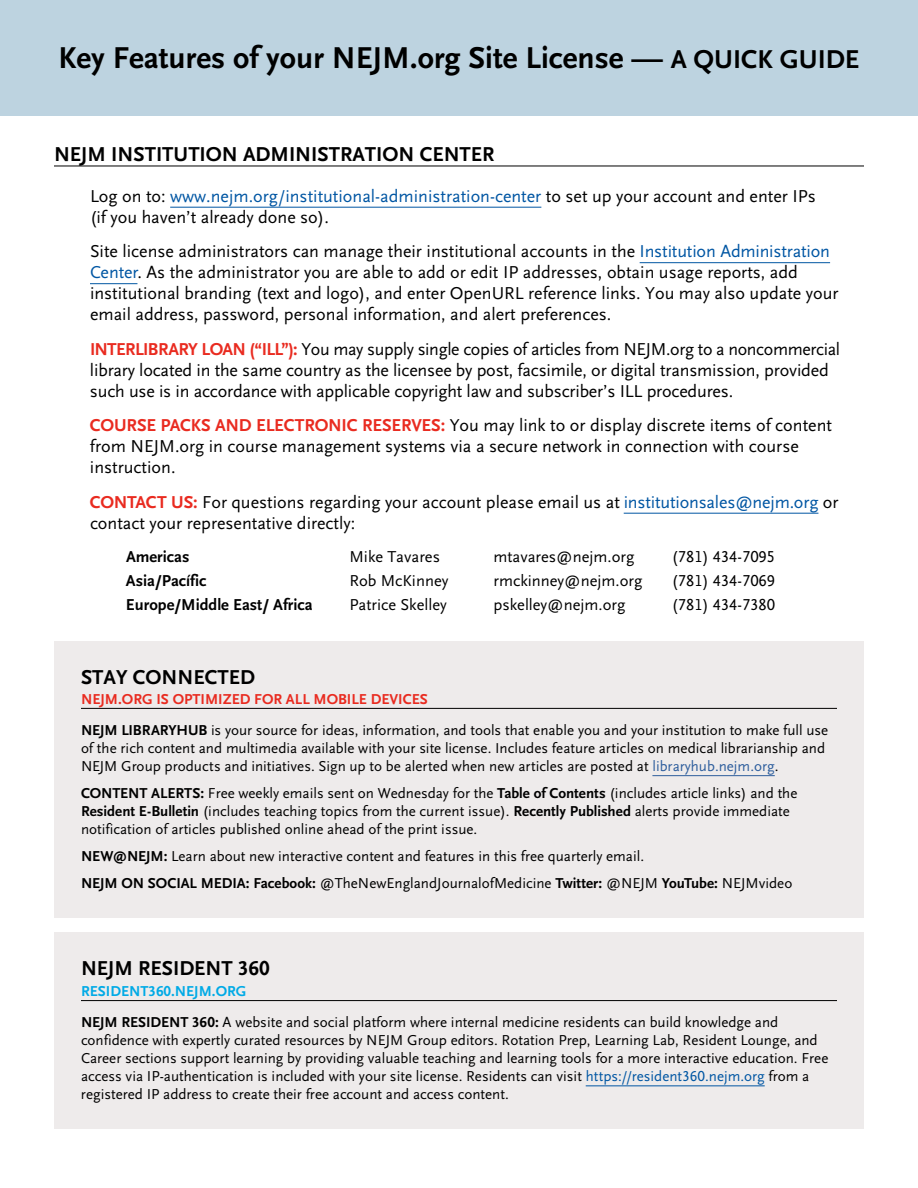
<style>
.page{position:relative;width:918px;height:1188px;background:#fff}
.page>*{position:absolute;margin:0;border:0;box-sizing:border-box;transform-origin:0 0}
.t1{font:700 31.5px "OTNEJM Scala Sans LF";color:#000}
.t2{font:700 21px "OTNEJM Scala Sans LF";color:#000}
.t3{font:18px/21px "OTNEJM Scala Sans LF";color:#000}
.t4{font:16.5px "OTNEJM Scala Sans LF";color:#000}
.t5{font:700 16.5px "OTNEJM Scala Sans LF";color:#000}
.t6{font:15px/18px "OTNEJM Scala Sans LF";color:#000}
.s1{font-size:27px}
.s2{color:#0056a3}
.s3{font-weight:700;color:#e92b20}
.s4{font-weight:700}
.s5{color:#2e5e9d}
.s6{font-weight:700;color:#00aae6}
</style>
<div class="page">
<div style="left:54px;top:642px;width:810px;height:276px;background:#eeebeb"></div>
<hr style="left:81px;top:708px;width:756px;height:1px;background:#000">
<hr style="left:652px;top:775px;width:123px;height:1px;background:#2e5e9d">
<div style="left:54px;top:932px;width:810px;height:197px;background:#eeebeb"></div>
<hr style="left:81px;top:1000px;width:756px;height:1px;background:#000">
<hr style="left:586px;top:1086px;width:179px;height:1px;background:#0056a3">
<div style="left:0;top:0;width:918px;height:115px;background:#bdd3e0"></div>
<hr style="left:54px;top:166px;width:810px;height:1px;background:#000">
<hr style="left:170px;top:207px;width:371px;height:1px;background:#0056a3">
<hr style="left:640px;top:262px;width:190px;height:1px;background:#0056a3">
<hr style="left:90px;top:283px;width:47px;height:1px;background:#0056a3">
<hr style="left:624px;top:513px;width:194px;height:1px;background:#0056a3">
<h1 class="t1" style="left:58px;top:41px;width:803px">Key Features of your NEJM.org Site License — <span class="s1">A QUICK GUIDE</span></h1>
<h2 class="t2" style="left:54px;top:143px;width:442px">NEJM INSTITUTION ADMINISTRATION CENTER</h2>
<p class="t3" style="left:90px;top:186px;width:727px">Log on to: <span class="s2">www.nejm.org/institutional-administration-center</span> to set up your account and enter IPs (if you haven’t already done so).</p>
<p class="t3" style="left:90px;top:241px;width:750px">Site license administrators can manage their institutional accounts in the <span class="s2">Institution Administration Center</span>. As the administrator you are able to add or edit IP addresses, obtain usage reports, add institutional branding (text and logo), and enter OpenURL reference links. You may also update your email address, password, personal information, and alert preferences.</p>
<p class="t3" style="left:90px;top:339px;width:752px"><span class="s3">INTERLIBRARY LOAN (“ILL”):</span> You may supply single copies of articles from NEJM.org to a noncommercial library located in the same country as the licensee by post, facsimile, or digital transmission, provided such use is in accordance with applicable copyright law and subscriber’s ILL procedures.</p>
<p class="t3" style="left:90px;top:415px;width:744px"><span class="s3">COURSE PACKS AND ELECTRONIC RESERVES:</span> You may link to or display discrete items of content from NEJM.org in course management systems via a secure network in connection with course instruction.</p>
<p class="t3" style="left:90px;top:492px;width:750px"><span class="s3">CONTACT US:</span> For questions regarding your account please email us at <span class="s2">institutionsales@nejm.org</span> or contact your representative directly:</p>
<p class="t5" style="left:126px;top:547px;width:65px">Americas</p>
<p class="t4" style="left:349px;top:547px;width:92px">Mike Tavares</p>
<p class="t4" style="left:493px;top:547px;width:142px">mtavares@nejm.org</p>
<p class="t4" style="left:672px;top:547px;width:105px">(781) 434-7095</p>
<p class="t5" style="left:126px;top:571px;width:82px">Asia/Pacífic</p>
<p class="t4" style="left:349px;top:571px;width:100px">Rob McKinney</p>
<p class="t4" style="left:493px;top:571px;width:150px">rmckinney@nejm.org</p>
<p class="t4" style="left:672px;top:571px;width:105px">(781) 434-7069</p>
<p class="t5" style="left:126px;top:595px;width:188px">Europe/Middle East/ Africa</p>
<p class="t4" style="left:349px;top:595px;width:99px">Patrice Skelley</p>
<p class="t4" style="left:493px;top:595px;width:133px">pskelley@nejm.org</p>
<p class="t4" style="left:672px;top:595px;width:105px">(781) 434-7380</p>
<h2 class="t2" style="left:81px;top:666px;width:176px">STAY CONNECTED</h2>
<p class="t6" style="left:81px;top:683px;width:749px;line-height:31.5px"><span class="s3">NEJM.ORG IS OPTIMIZED FOR ALL MOBILE DEVICES<br></span><span class="s4">NEJM LIBRARYHUB</span> is your source for ideas, information, and tools that enable you and your institution to make full use</p>
<p class="t6" style="left:81px;top:739px;width:746px">of the rich content and multimedia available with your site license. Includes feature articles on medical librarianship and<br>NEJM Group products and initiatives. Sign up to be alerted when new articles are posted at <span class="s5">libraryhub.nejm.org</span>.</p>
<p class="t6" style="left:81px;top:784px;width:718px"><span class="s4">CONTENT ALERTS:</span> Free weekly emails sent on Wednesday for the <span class="s4">Table of Contents</span> (includes article links) and the<br><span class="s4">Resident E-Bulletin</span> (includes teaching topics from the current issue). <span class="s4">Recently Published</span> alerts provide immediate notification of articles published online ahead of the print issue.</p>
<p class="t6" style="left:81px;top:843px;width:713px;line-height:27px"><span class="s4">NEW@NEJM:</span> Learn about new interactive content and features in this free quarterly email.<br><span class="s4">NEJM ON SOCIAL MEDIA: Facebook:</span> @TheNewEnglandJournalofMedicine <span class="s4">Twitter:</span> @NEJM <span class="s4">YouTube:</span> NEJMvideo</p>
<h2 class="t2" style="left:81px;top:957px;width:190px">NEJM RESIDENT 360</h2>
<p class="t6" style="left:81px;top:975px;width:699px;line-height:31.5px"><span class="s6">RESIDENT360.NEJM.ORG<br></span><span class="s4">NEJM RESIDENT 360:</span> A website and social platform where internal medicine residents can build knowledge and</p>
<p class="t6" style="left:81px;top:1032px;width:749px">confidence with expertly curated resources by NEJM Group editors. Rotation Prep, Learning Lab, Resident Lounge, and Career sections support learning by providing valuable teaching and learning tools for a more interactive education. Free access via IP-authentication is included with your site license. Residents can visit <span class="s2">https://resident360.nejm.org</span> from a registered IP address to create their free account and access content.</p>
</div>
